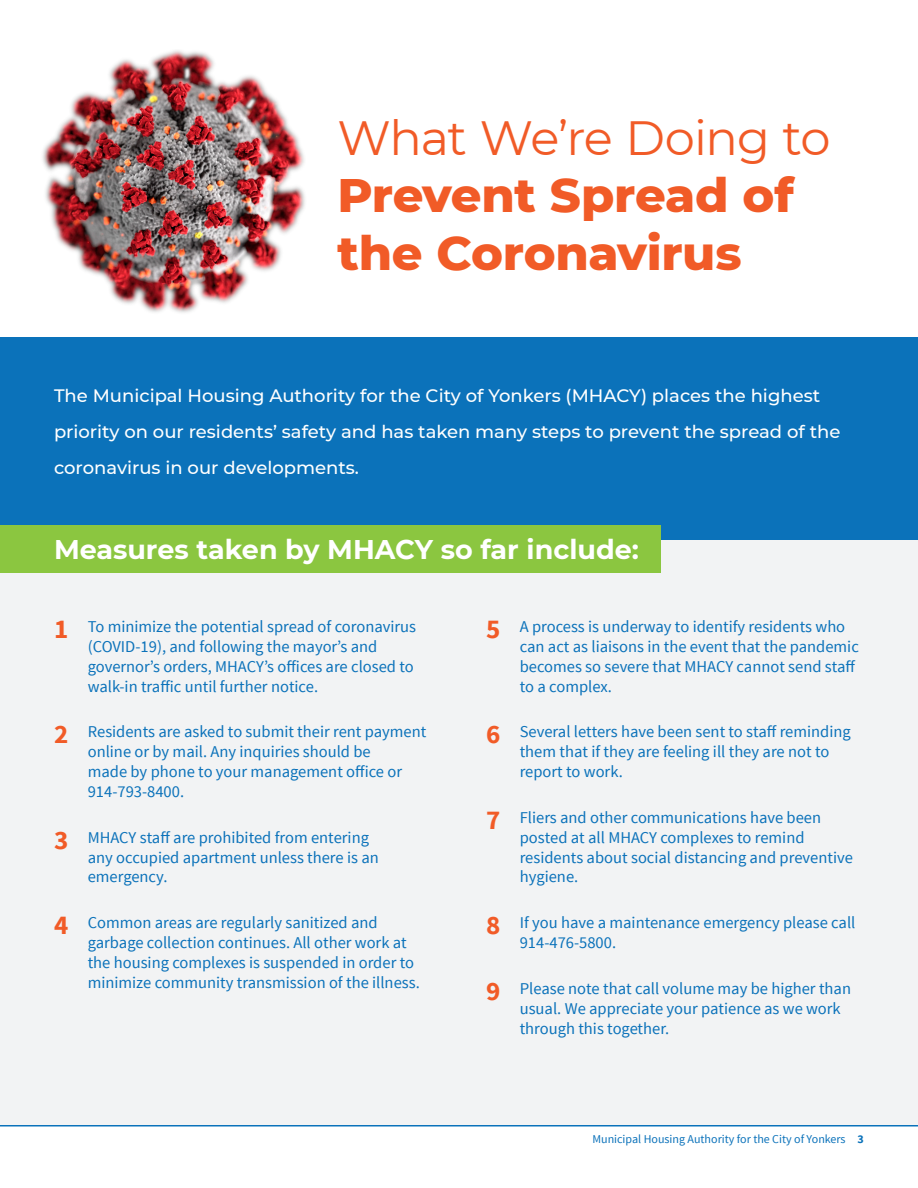
<style>
.page{position:relative;width:918px;height:1188px;background:#fff}
.page>*{position:absolute;margin:0;border:0;box-sizing:border-box;transform-origin:0 0}
.t1{font:800 48px/57.6px "Montserrat";letter-spacing:-.01em;color:#f15b27}
.t2{font:700 27px "Montserrat";color:#fff}
.t3{font:500 18px/36px "Montserrat";color:#fff}
.Measures_Taken{font:16.5px/19.8px "Source Sans Pro";color:#0b72ba}
.t4{font:12px "Source Sans Pro";color:#0b72ba}
.s1{font-weight:400}
.s2{font-weight:700;font-size:27px;color:#f15b27}
.s3{font-weight:700}
</style>
<div class="page">
<img style="left:42px;top:50px;width:263px;height:263px">
<div style="left:0;top:540px;width:918px;height:585px;background:#f2f3f4"></div>
<div style="left:0;top:338px;width:918px;height:202px;background:#0b72ba"></div>
<div style="left:0;top:526px;width:661px;height:47px;background:#8bc640"></div>
<hr style="left:0;top:1125px;width:918px;height:1px;background:#0b72ba">
<p class="t1" style="left:338px;top:106px;width:494px"><span class="s1">What We’re Doing to<br></span>Prevent Spread of the Coronavirus</p>
<p class="t3" style="left:54px;top:377px;width:788px">The Municipal Housing Authority for the City of Yonkers (MHACY) places the highest priority on our residents’ safety and has taken many steps to prevent the spread of the coronavirus in our developments.</p>
<p class="t2" style="left:54px;top:530px;width:586px">Measures taken by MHACY so far include:</p>
<p class="Measures_Taken" style="left:88px;top:617px;width:330px;text-indent:-34px"><span class="s2">1</span> To minimize the potential spread of coronavirus (COVID-19), and following the mayor’s and governor’s orders, MHACY’s offices are closed to walk-in traffic until further notice.</p>
<p class="Measures_Taken" style="left:88px;top:722px;width:340px;text-indent:-34px"><span class="s2">2</span> Residents are asked to submit their rent payment online or by mail. Any inquiries should be<br>made by phone to your management office or 914‑793‑8400.</p>
<p class="Measures_Taken" style="left:88px;top:828px;width:293px;text-indent:-34px"><span class="s2">3</span> MHACY staff are prohibited from entering any occupied apartment unless there is an emergency.</p>
<p class="Measures_Taken" style="left:88px;top:913px;width:334px;text-indent:-34px"><span class="s2">4</span> Common areas are regularly sanitized and garbage collection continues. All other work at the housing complexes is suspended in order to minimize community transmission of the illness.</p>
<p class="Measures_Taken" style="left:520px;top:617px;width:341px;text-indent:-34px"><span class="s2">5</span> A process is underway to identify residents who can act as liaisons in the event that the pandemic becomes so severe that MHACY cannot send staff to a complex.</p>
<p class="Measures_Taken" style="left:520px;top:722px;width:333px;text-indent:-34px"><span class="s2">6</span> Several letters have been sent to staff reminding them that if they are feeling ill they are not to report to work.</p>
<p class="Measures_Taken" style="left:520px;top:808px;width:335px;text-indent:-34px"><span class="s2">7</span> Fliers and other communications have been posted at all MHACY complexes to remind residents about social distancing and preventive hygiene.</p>
<p class="Measures_Taken" style="left:520px;top:913px;width:337px;text-indent:-34px"><span class="s2">8</span> If you have a maintenance emergency please call<br>914-476-5800.</p>
<p class="Measures_Taken" style="left:520px;top:979px;width:333px;text-indent:-34px"><span class="s2">9</span> Please note that call volume may be higher than usual. We appreciate your patience as we work through this together.</p>
<p class="t4" style="left:592px;top:1132px;width:273px">Municipal Housing Authority for the City of Yonkers <span class="s3">3</span></p>
</div>
